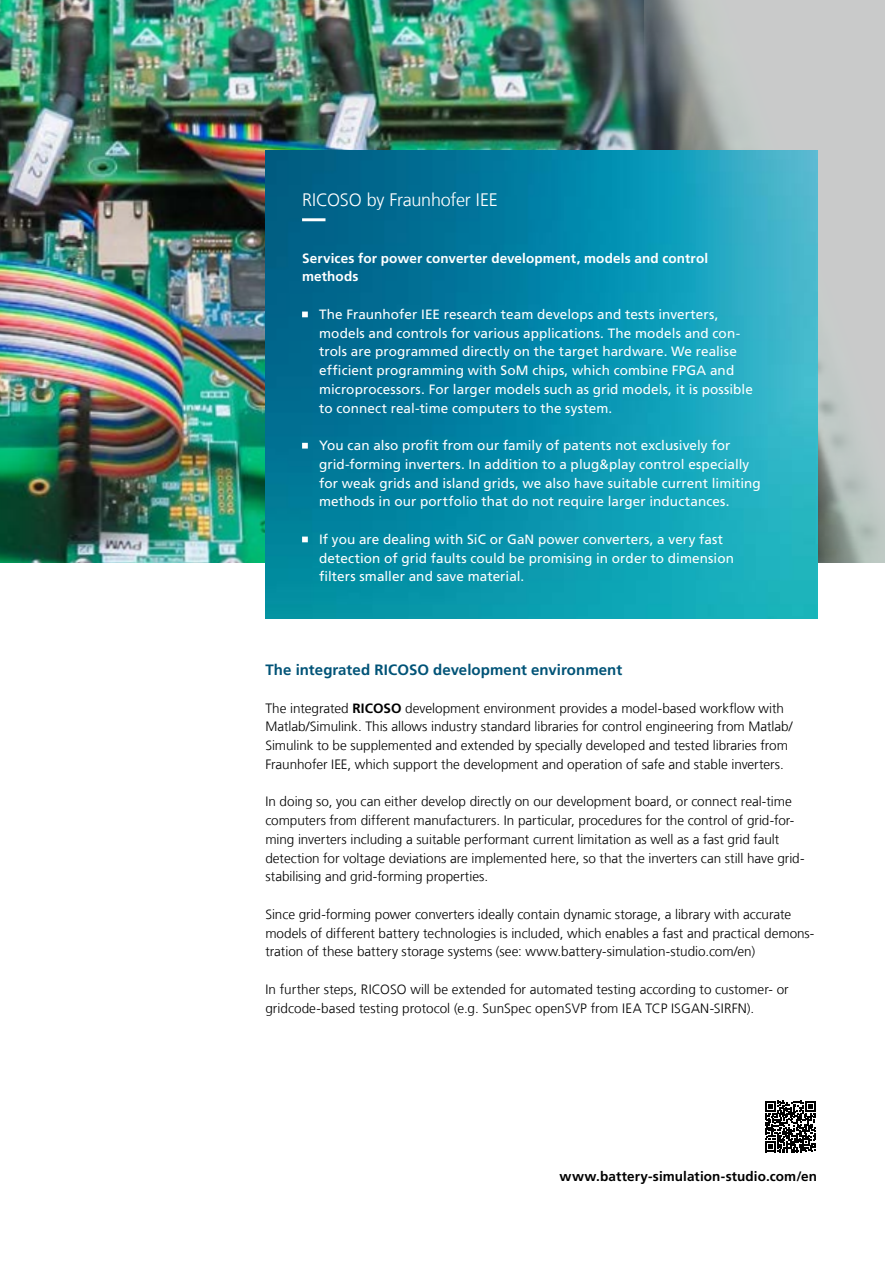
<style>
.page{position:relative;width:885px;height:1263px;background:#fff}
.page>*{position:absolute;margin:0;border:0;box-sizing:border-box;transform-origin:0 0}
.t1{font:300 18px "Frutiger LT Com";letter-spacing:-.015em;color:#fff}
.t2{font:700 15px "Frutiger LT Com";letter-spacing:.005em;color:#005377}
.t3{font:300 13.5px/18.8px "Frutiger LT Com";color:#000}
.t4{font:13.5px/18.8px "Frutiger LT Com";letter-spacing:.005em;color:#fff}
.t5{font:700 13.5px/18.8px "Frutiger LT Com";letter-spacing:.01em;color:#fff}
.t6{font:700 13.5px "Frutiger LT Com";letter-spacing:.01em;color:#000}
.s1{font-weight:700}
</style>
<div class="page">
<img style="left:0;top:0;width:884px;height:563px">
<svg style="left:644px;top:0;width:240px;height:562px;background:#b3b8b8"></svg>
<img style="left:266px;top:150px;width:551px;height:469px">
<svg style="left:302px;top:218px;width:459px;height:3px"></svg>
<svg style="left:302px;top:312px;width:459px;height:5px;background:#0b87a9"></svg>
<svg style="left:302px;top:443px;width:459px;height:6px;background:#0c8fac"></svg>
<svg style="left:302px;top:537px;width:459px;height:5px;background:#0d99af"></svg>
<svg style="left:765px;top:1101px;width:51px;height:51px"></svg>
<h1 class="t1" style="left:302px;top:190px;width:197px">RICOSO by Fraunhofer IEE</h1>
<p class="t5" style="left:302px;top:249px;width:407px">Services for power converter development, models and control methods</p>
<p class="t4" style="left:319px;top:305px;width:435px">The Fraunhofer IEE research team develops and tests inverters, models and controls for various applications. The models and con&shy;trols are programmed directly on the target hardware. We realise efficient programming with SoM chips, which combine FPGA and microprocessors. For larger models such as grid models, it is possible to connect real-time computers to the system.</p>
<p class="t4" style="left:319px;top:436px;width:443px">You can also profit from our family of patents not exclusively for grid-forming inverters. In addition to a plug&amp;play control especially for weak grids and island grids, we also have suitable current limiting methods in our portfolio that do not require larger inductances.</p>
<p class="t4" style="left:319px;top:530px;width:416px">If you are dealing with SiC or GaN power converters, a very fast detection of grid faults could be promising in order to dimension filters smaller and save material.</p>
<p class="t2" style="left:265px;top:661px;width:358px">The integrated RICOSO development environment</p>
<p class="t3" style="left:265px;top:699px;width:528px">The integrated <span class="s1">RICOSO</span> development environment provides a model-based workflow with Matlab/Simulink. This allows industry standard libraries for control engineering from Matlab/ Simulink to be supplemented and extended by specially developed and tested libraries from Fraunhofer IEE, which support the development and operation of safe and stable inverters.</p>
<p class="t3" style="left:265px;top:792px;width:540px">In doing so, you can either develop directly on our development board, or connect real-time computers from different manufacturers. In particular, procedures for the control of grid-for&shy;ming inverters including a suitable performant current limitation as well as a fast grid fault detection for voltage deviations are implemented here, so that the inverters can still have grid&shy;stabilising and grid-forming properties.</p>
<p class="t3" style="left:265px;top:905px;width:550px">Since grid-forming power converters ideally contain dynamic storage, a library with accurate models of different battery technologies is included, which enables a fast and practical demons&shy;tration of these battery storage systems (see: www.battery-simulation-studio.com/en)</p>
<p class="t3" style="left:265px;top:980px;width:525px">In further steps, RICOSO will be extended for automated testing according to customer- or gridcode-based testing protocol (e.g. SunSpec openSVP from IEA TCP ISGAN-SIRFN).</p>
<p class="t6" style="left:559px;top:1169px;width:259px">www.battery-simulation-studio.com/en</p>
</div>
